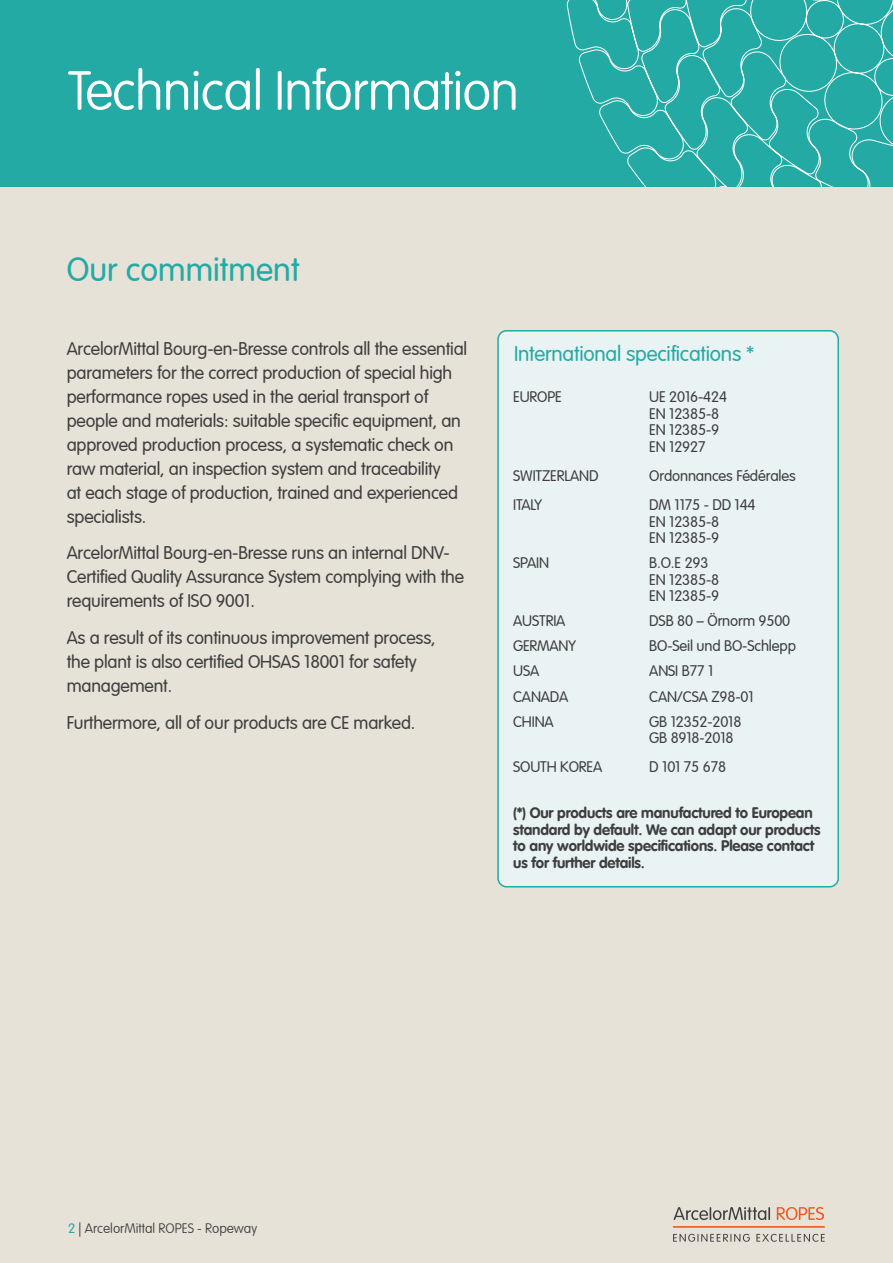
<style>
.page{position:relative;width:893px;height:1263px;background:#fff}
.page>*{position:absolute;margin:0;border:0;box-sizing:border-box;transform-origin:0 0}
.t1{font:100 54px "VAG Rounded LT Pro";letter-spacing:-.02em;color:#fff}
.t2{font:300 33px "VAG Rounded LT Pro";color:#24aaa5}
.t3{font:300 21px "VAG Rounded LT Pro";letter-spacing:-.01em;color:#24aaa5}
.t4{font:300 18px/24px "VAG Rounded LT Pro";letter-spacing:-.01em;color:#3e3e3f}
.t5{font:300 15px/16.5px "VAG Rounded LT Pro";letter-spacing:-.01em;color:#3e3e3f}
.t6{font:700 15px/16.5px "VAG Rounded LT Pro";letter-spacing:-.01em;color:#3e3e3f}
.t7{font:100 13.5px "VAG Rounded LT Pro";color:#3e3e3f}
.s1{font-weight:300;color:#24aaa5}
</style>
<div class="page">
<div style="left:0;top:177px;width:893px;height:1086px;background:#e6e2d7"></div>
<div style="left:0;top:0;width:893px;height:186px;background:#24aaa5"></div>
<svg style="left:566px;top:0;width:305px;height:186px"></svg>
<svg style="left:740px;top:0;width:153px;height:152px"></svg>
<svg style="left:674px;top:1207px;width:96px;height:13px"></svg>
<svg style="left:777px;top:1207px;width:47px;height:13px"></svg>
<svg style="left:673px;top:1234px;width:77px;height:8px"></svg>
<svg style="left:756px;top:1234px;width:69px;height:8px"></svg>
<hr style="left:673px;top:1226px;width:152px;height:2px;background:#f15921">
<div style="left:498px;top:331px;width:340px;height:556px;background:#eaf3f3;border-radius:9px"></div>
<div style="left:497px;top:330px;width:342px;height:557px;border:2px solid #24aaa5;border-radius:9px"></div>
<p class="t1" style="left:68px;top:60px;width:453px">Technical Information</p>
<p class="t2" style="left:67px;top:250px;width:234px">Our commitment</p>
<p class="t4" style="left:67px;top:337px;width:402px">ArcelorMittal Bourg-en-Bresse controls all the essential parameters for the correct production of special high performance ropes used in the aerial transport of people and materials: suitable specific equipment, an approved production process, a systematic check on raw material, an inspection system and traceability<br>at each stage of production, trained and experienced specialists.</p>
<p class="t4" style="left:67px;top:542px;width:399px">ArcelorMittal Bourg-en-Bresse runs an internal DNV-<br>Certified Quality Assurance System complying with the requirements of ISO 9001.</p>
<p class="t4" style="left:67px;top:626px;width:370px">As a result of its continuous improvement process, the plant is also certified OHSAS 18001 for safety management.</p>
<p class="t4" style="left:67px;top:711px;width:350px">Furthermore, all of our products are CE marked.</p>
<p class="t3" style="left:514px;top:341px;width:242px">International specifications *</p>
<p class="t5" style="left:513px;top:389px;width:50px">EUROPE</p>
<p class="t5" style="left:649px;top:389px;width:79px">UE 2016-424<br>EN 12385-8<br>EN 12385-9<br>EN 12927</p>
<p class="t5" style="left:513px;top:468px;width:87px">SWITZERLAND</p>
<p class="t5" style="left:649px;top:468px;width:148px">Ordonnances Fédérales</p>
<p class="t5" style="left:513px;top:497px;width:30px">ITALY</p>
<p class="t5" style="left:649px;top:497px;width:108px">DM 1175 - DD 144<br>EN 12385-8<br>EN 12385-9</p>
<p class="t5" style="left:513px;top:555px;width:37px">SPAIN</p>
<p class="t5" style="left:649px;top:555px;width:71px">B.O.E 293<br>EN 12385-8<br>EN 12385-9</p>
<p class="t5" style="left:513px;top:613px;width:54px">AUSTRIA</p>
<p class="t5" style="left:649px;top:613px;width:142px">DSB 80 – Örnorm 9500</p>
<p class="t5" style="left:513px;top:638px;width:64px">GERMANY</p>
<p class="t5" style="left:649px;top:638px;width:148px">BO-Seil und BO-Schlepp</p>
<p class="t5" style="left:513px;top:663px;width:28px">USA</p>
<p class="t5" style="left:649px;top:663px;width:65px">ANSI B77 1</p>
<p class="t5" style="left:513px;top:688px;width:57px">CANADA</p>
<p class="t5" style="left:649px;top:688px;width:106px">CAN/CSA Z98-01</p>
<p class="t5" style="left:513px;top:713px;width:42px">CHINA</p>
<p class="t5" style="left:649px;top:713px;width:94px">GB 12352-2018<br>GB 8918-2018</p>
<p class="t5" style="left:513px;top:759px;width:90px">SOUTH KOREA</p>
<p class="t5" style="left:649px;top:759px;width:78px">D 101 75 678</p>
<p class="t6" style="left:513px;top:805px;width:309px">(*) Our products are manufactured to European standard by default. We can adapt our products to any worldwide specifications. Please contact us for further details.</p>
<p class="t7" style="left:68px;top:1221px;width:191px"><span class="s1">2</span> | ArcelorMittal ROPES - Ropeway</p>
</div>
